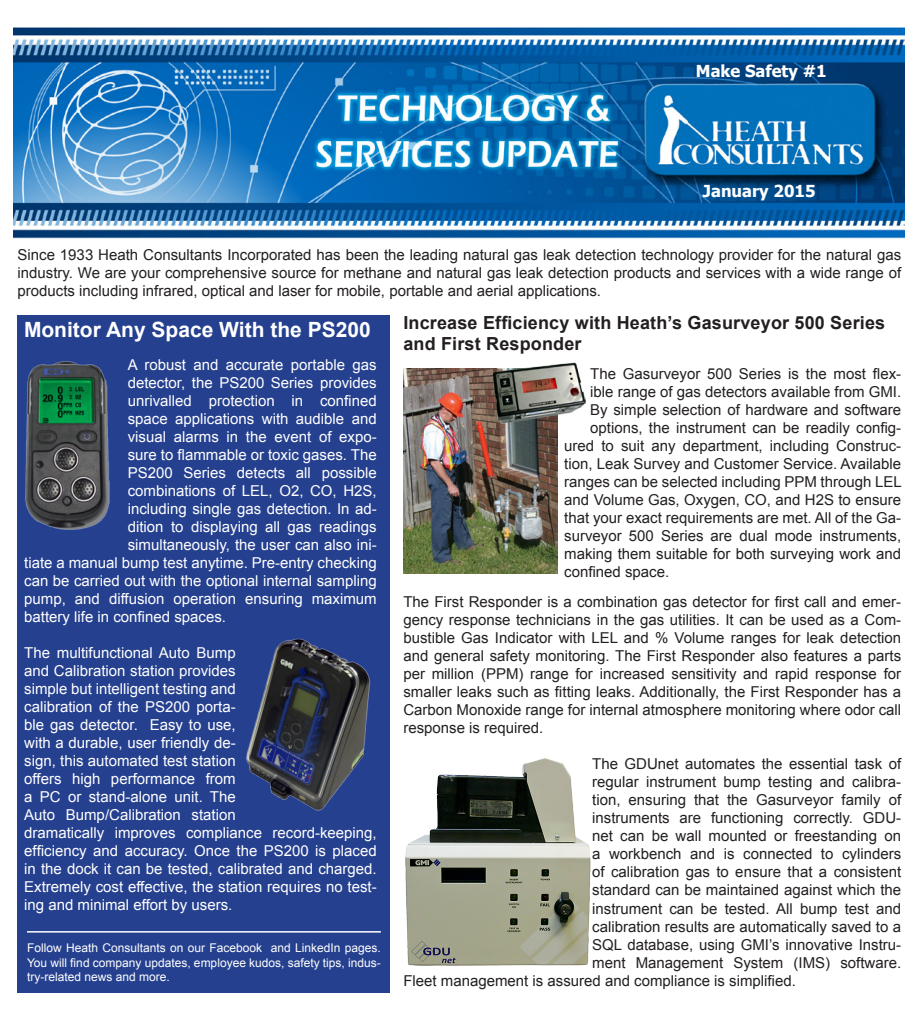
<style>
.page{position:relative;width:918px;height:1020px;background:#fff}
.page>*{position:absolute;margin:0;border:0;box-sizing:border-box;transform-origin:0 0}
.t1{font:700 21px "Arial";color:#fff}
.t2{font:700 18px/21.6px "Arial";letter-spacing:.01em;color:#231f20}
.t3{font:700 16.5px "Tahoma";color:#fff}
.t4{font:15px/18px "Arial";color:#231f20;text-align:justify}
.t5{font:15px/18px "Arial";color:#fff}
.t6{font:12px/14.4px "Arial";color:#fff;text-align:justify}
</style>
<div class="page">
<img style="left:14px;top:27px;width:890px;height:212px">
<div style="left:18px;top:315px;width:372px;height:677px;background:#25408f"></div>
<img style="left:25px;top:361px;width:85px;height:169px">
<img style="left:246px;top:638px;width:124px;height:173px">
<hr style="left:27px;top:930px;width:354px;height:2px;background:#fff">
<img style="left:403px;top:368px;width:154px;height:205px">
<img style="left:493px;top:362px;width:93px;height:66px">
<img style="left:405px;top:758px;width:186px;height:207px">
<p class="t3" style="left:696px;top:59px;width:132px">Make Safety #1</p>
<p class="t3" style="left:703px;top:180px;width:114px">January 2015</p>
<p class="t4" style="left:18px;top:246px;width:885px">Since 1933 Heath Consultants Incorporated has been the leading natural gas leak detection technology provider for the natural gas industry. We are your comprehensive source for methane and natural gas leak detection products and services with a wide range of products including infrared, optical and laser for mobile, portable and aerial applications.</p>
<p class="t1" style="left:24px;top:316px;width:348px">Monitor Any Space With the PS200</p>
<p class="t2" style="left:403px;top:312px;width:483px">Increase Efficiency with Heath’s Gasurveyor 500 Series and First Responder</p>
<p class="t4" style="left:590px;top:365px;width:313px">The Gasurveyor 500 Series is the most flex-</p>
<p class="t4" style="left:590px;top:383px;width:313px">ible range of gas detectors available from GMI.</p>
<p class="t4" style="left:590px;top:401px;width:313px">By simple selection of hardware and software</p>
<p class="t4" style="left:590px;top:419px;width:313px">options, the instrument can be readily config-</p>
<p class="t4" style="left:564px;top:437px;width:338px">ured to suit any department, including Construc-</p>
<p class="t4" style="left:564px;top:455px;width:338px">tion, Leak Survey and Customer Service. Available</p>
<p class="t4" style="left:564px;top:473px;width:339px">ranges can be selected including PPM through LEL</p>
<p class="t4" style="left:564px;top:491px;width:338px">and Volume Gas, Oxygen, CO, and H2S to ensure</p>
<p class="t4" style="left:564px;top:509px;width:338px">that your exact requirements are met. All of the Ga-</p>
<p class="t4" style="left:564px;top:527px;width:338px">surveyor 500 Series are dual mode instruments,</p>
<p class="t4" style="left:564px;top:545px;width:338px">making them suitable for both surveying work and</p>
<p class="t4" style="left:564px;top:563px;width:107px">confined space.</p>
<p class="t4" style="left:403px;top:593px;width:499px">The First Responder is a combination gas detector for first call and emer&shy;gency response technicians in the gas utilities. It can be used as a Com&shy;bustible Gas Indicator with LEL and % Volume ranges for leak detection and general safety monitoring. The First Responder also features a parts per million (PPM) range for increased sensitivity and rapid response for smaller leaks such as fitting leaks. Additionally, the First Responder has a Carbon Monoxide range for internal atmosphere monitoring where odor call response is required.</p>
<p class="t4" style="left:592px;top:755px;width:311px">The GDUnet automates the essential task of</p>
<p class="t4" style="left:592px;top:773px;width:311px">regular instrument bump testing and calibra-</p>
<p class="t4" style="left:592px;top:791px;width:311px">tion, ensuring that the Gasurveyor family of</p>
<p class="t4" style="left:592px;top:809px;width:311px">instruments are functioning correctly. GDU-</p>
<p class="t4" style="left:592px;top:827px;width:310px">net can be wall mounted or freestanding on</p>
<p class="t4" style="left:592px;top:845px;width:310px">a workbench and is connected to cylinders</p>
<p class="t4" style="left:592px;top:863px;width:311px">of calibration gas to ensure that a consistent</p>
<p class="t4" style="left:592px;top:881px;width:310px">standard can be maintained against which the</p>
<p class="t4" style="left:592px;top:899px;width:310px">instrument can be tested. All bump test and</p>
<p class="t4" style="left:592px;top:917px;width:310px">calibration results are automatically saved to a</p>
<p class="t4" style="left:592px;top:935px;width:311px">SQL database, using GMI’s innovative Instru-</p>
<p class="t4" style="left:592px;top:953px;width:311px">ment Management System (IMS) software.</p>
<p class="t4" style="left:403px;top:971px;width:394px">Fleet management is assured and compliance is simplified.</p>
<p class="t5" style="left:128px;top:356px;width:250px">A robust and accurate portable gas</p>
<p class="t5" style="left:128px;top:374px;width:250px">detector, the PS200 Series provides</p>
<p class="t5" style="left:128px;top:392px;width:250px">unrivalled protection in confined</p>
<p class="t5" style="left:128px;top:410px;width:250px">space applications with audible and</p>
<p class="t5" style="left:128px;top:428px;width:250px">visual alarms in the event of expo-</p>
<p class="t5" style="left:128px;top:446px;width:250px">sure to flammable or toxic gases. The</p>
<p class="t5" style="left:128px;top:464px;width:250px">PS200 Series detects all possible</p>
<p class="t5" style="left:128px;top:482px;width:250px">combinations of LEL, O2, CO, H2S,</p>
<p class="t5" style="left:128px;top:500px;width:250px">including single gas detection. In ad-</p>
<p class="t5" style="left:128px;top:518px;width:250px">dition to displaying all gas readings</p>
<p class="t5" style="left:128px;top:536px;width:250px">simultaneously, the user can also ini-</p>
<p class="t5" style="left:24px;top:554px;width:354px">tiate a manual bump test anytime. Pre-entry checking</p>
<p class="t5" style="left:24px;top:572px;width:354px">can be carried out with the optional internal sampling</p>
<p class="t5" style="left:24px;top:590px;width:354px">pump, and diffusion operation ensuring maximum</p>
<p class="t5" style="left:24px;top:608px;width:203px">battery life in confined spaces.</p>
<p class="t5" style="left:24px;top:644px;width:354px">The multifunctional Auto Bump<br>and Calibration station provides<br>simple but intelligent testing and<br>calibration of the PS200 porta-<br>ble gas detector. Easy to use,<br>with a durable, user friendly de-<br>sign, this automated test station<br>offers high performance from<br>a PC or stand-alone unit. The<br>Auto Bump/Calibration station<br>dramatically improves compliance record-keeping, efficiency and accuracy. Once the PS200 is placed in the dock it can be tested, calibrated and charged.<br>Extremely cost effective, the station requires no test&shy;ing and minimal effort by users.</p>
<p class="t6" style="left:27px;top:940px;width:355px">Follow Heath Consultants on our Facebook and LinkedIn pages.<br>You will find company updates, employee kudos, safety tips, indus&shy;try-related news and more.</p>
</div>
